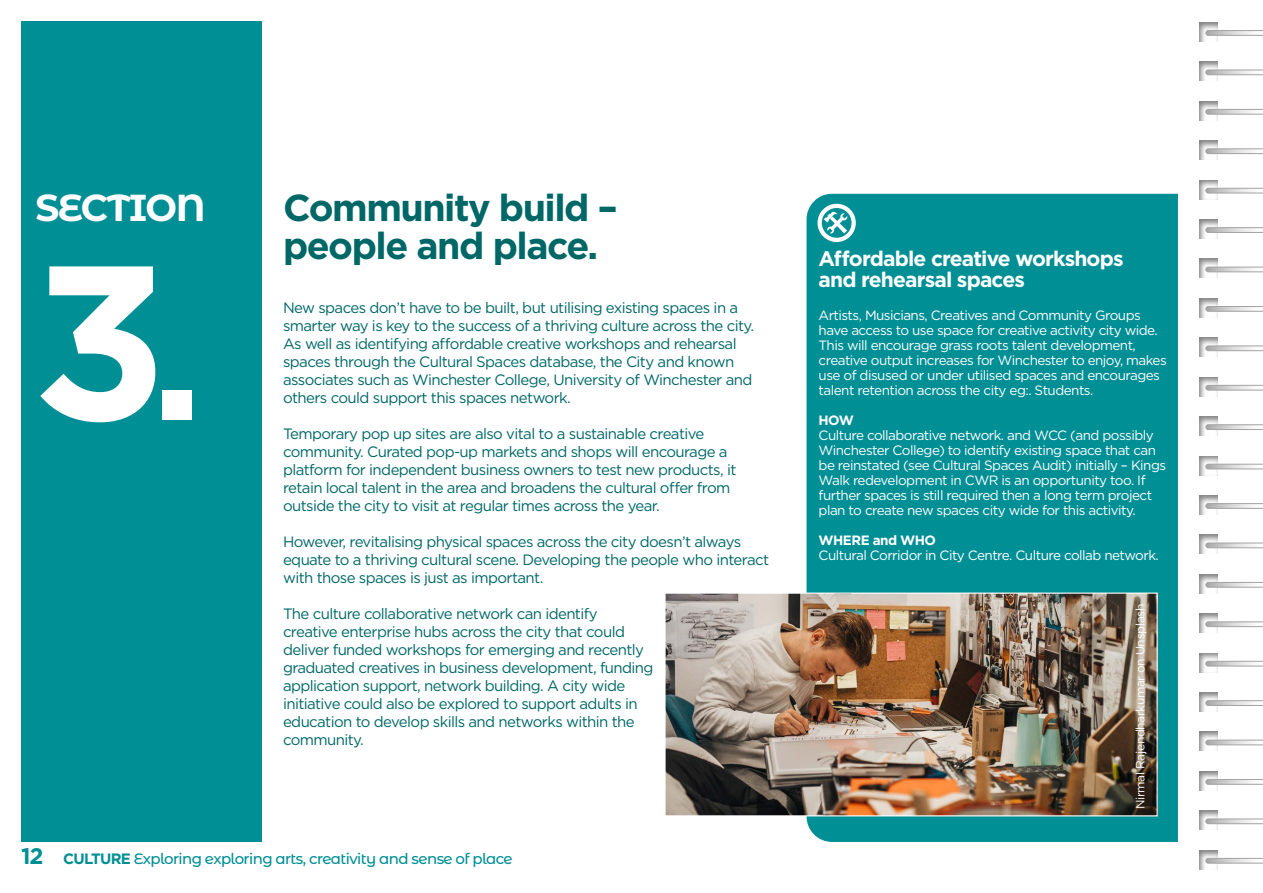
<style>
.page{position:relative;width:1263px;height:893px;background:#fff}
.page>*{position:absolute;margin:0;border:0;box-sizing:border-box;transform-origin:0 0}
.t1{font:700 219px "Gotham";color:#fff}
.t2{font:700 37.5px/37.5px "Gotham";letter-spacing:-.04em;color:#006767}
.t3{font:700 37.5px "Montserrat Alternates";letter-spacing:-.04em;color:#fff}
.t4{font:700 21px/21px "Gotham";letter-spacing:-.04em;color:#fff}
.t5{font:15px/18px "Gotham";letter-spacing:-.04em;color:#006767}
.t6{font:500 15px "Montserrat Alternates";letter-spacing:-.04em;color:#008f95}
.t7{font:13.5px/15px "Gotham";letter-spacing:-.04em;color:#fff}
.t8{font:700 13.5px "Gotham";letter-spacing:-.04em;color:#fff}
.t9{font:12px "Gotham";letter-spacing:-.03em;color:#fff}
.s1{font-size:184.5px}
.s2{font-family:"Gotham";font-weight:700;font-size:22.5px}
.s3{font-family:"Gotham";font-weight:700}
</style>
<div class="page">
<div style="left:21px;top:21px;width:241px;height:821px;background:#008f95"></div>
<div style="left:806px;top:194px;width:372px;height:648px;background:#008f95"></div>
<svg style="left:817px;top:204px;width:39px;height:38px"></svg>
<img style="left:666px;top:595px;width:490px;height:219px">
<div style="left:664px;top:593px;width:494px;height:223px;border:1px solid #fff"></div>
<div style="left:1186px;top:10px;width:47px;height:33px;background:#000;opacity:.5"></div>
<div style="left:1186px;top:50px;width:47px;height:33px;background:#000;opacity:.5"></div>
<div style="left:1186px;top:89px;width:47px;height:33px;background:#000;opacity:.5"></div>
<div style="left:1186px;top:128px;width:47px;height:33px;background:#000;opacity:.5"></div>
<div style="left:1186px;top:168px;width:47px;height:33px;background:#000;opacity:.5"></div>
<div style="left:1186px;top:207px;width:47px;height:33px;background:#000;opacity:.5"></div>
<div style="left:1186px;top:247px;width:47px;height:33px;background:#000;opacity:.5"></div>
<div style="left:1186px;top:286px;width:47px;height:33px;background:#000;opacity:.5"></div>
<div style="left:1186px;top:326px;width:47px;height:33px;background:#000;opacity:.5"></div>
<div style="left:1186px;top:365px;width:47px;height:33px;background:#000;opacity:.5"></div>
<div style="left:1186px;top:404px;width:47px;height:33px;background:#000;opacity:.5"></div>
<div style="left:1186px;top:444px;width:47px;height:33px;background:#000;opacity:.5"></div>
<div style="left:1186px;top:483px;width:47px;height:33px;background:#000;opacity:.5"></div>
<div style="left:1186px;top:523px;width:47px;height:33px;background:#000;opacity:.5"></div>
<div style="left:1186px;top:562px;width:47px;height:33px;background:#000;opacity:.5"></div>
<div style="left:1186px;top:601px;width:47px;height:33px;background:#000;opacity:.5"></div>
<div style="left:1186px;top:641px;width:47px;height:33px;background:#000;opacity:.5"></div>
<div style="left:1186px;top:680px;width:47px;height:33px;background:#000;opacity:.5"></div>
<div style="left:1186px;top:720px;width:47px;height:33px;background:#000;opacity:.5"></div>
<div style="left:1186px;top:759px;width:47px;height:33px;background:#000;opacity:.5"></div>
<div style="left:1186px;top:799px;width:47px;height:33px;background:#000;opacity:.5"></div>
<div style="left:1186px;top:838px;width:47px;height:33px;background:#000;opacity:.5"></div>
<svg style="left:1205px;top:30px;width:58px;height:6px"></svg>
<svg style="left:1205px;top:70px;width:58px;height:5px"></svg>
<svg style="left:1205px;top:109px;width:58px;height:6px"></svg>
<svg style="left:1205px;top:148px;width:58px;height:6px"></svg>
<svg style="left:1205px;top:188px;width:58px;height:5px"></svg>
<svg style="left:1205px;top:227px;width:58px;height:6px"></svg>
<svg style="left:1205px;top:267px;width:58px;height:5px"></svg>
<svg style="left:1205px;top:306px;width:58px;height:6px"></svg>
<svg style="left:1205px;top:346px;width:58px;height:5px"></svg>
<svg style="left:1205px;top:385px;width:58px;height:5px"></svg>
<svg style="left:1205px;top:424px;width:58px;height:6px"></svg>
<svg style="left:1205px;top:464px;width:58px;height:5px"></svg>
<svg style="left:1205px;top:503px;width:58px;height:6px"></svg>
<svg style="left:1205px;top:543px;width:58px;height:5px"></svg>
<svg style="left:1205px;top:582px;width:58px;height:6px"></svg>
<svg style="left:1205px;top:621px;width:58px;height:6px"></svg>
<svg style="left:1205px;top:661px;width:58px;height:5px"></svg>
<svg style="left:1205px;top:700px;width:58px;height:6px"></svg>
<svg style="left:1205px;top:740px;width:58px;height:5px"></svg>
<svg style="left:1205px;top:779px;width:58px;height:6px"></svg>
<svg style="left:1205px;top:819px;width:58px;height:5px"></svg>
<svg style="left:1205px;top:858px;width:58px;height:5px"></svg>
<h2 class="t3" style="left:35px;top:180px;width:172px">SECTION</h2>
<h2 class="t2" style="left:283px;top:189px;width:336px">Community build – people and place.</h2>
<p class="t5" style="left:283px;top:298px;width:473px">New spaces don’t have to be built, but utilising existing spaces in a smarter way is key to the success of a thriving culture across the city.<br>As well as identifying affordable creative workshops and rehearsal spaces through the Cultural Spaces database, the City and known associates such as Winchester College, University of Winchester and others could support this spaces network.</p>
<p class="t5" style="left:283px;top:424px;width:455px">Temporary pop up sites are also vital to a sustainable creative community. Curated pop-up markets and shops will encourage a platform for independent business owners to test new products, it retain local talent in the area and broadens the cultural offer from outside the city to visit at regular times across the year.</p>
<p class="t5" style="left:283px;top:532px;width:488px">However, revitalising physical spaces across the city doesn’t always equate to a thriving cultural scene. Developing the people who interact with those spaces is just as important.</p>
<p class="t5" style="left:283px;top:604px;width:372px">The culture collaborative network can identify creative enterprise hubs across the city that could deliver funded workshops for emerging and recently graduated creatives in business development, funding application support, network building. A city wide initiative could also be explored to support adults in education to develop skills and networks within the community.</p>
<h1 class="t1" style="left:32px;top:197px;width:173px">3<span class="s1">.</span></h1>
<p class="t6" style="left:21px;top:848px;width:493px"><span class="s2">12</span> <span class="s3">CULTURE</span> Exploring exploring arts, creativity and sense of place</p>
<h3 class="t4" style="left:819px;top:248px;width:306px">Affordable creative workshops and rehearsal spaces</h3>
<p class="t7" style="left:819px;top:307px;width:350px">Artists, Musicians, Creatives and Community Groups have access to use space for creative activity city wide.<br>This will encourage grass roots talent development, creative output increases for Winchester to enjoy, makes use of disused or under utilised spaces and encourages talent retention across the city eg:. Students.</p>
<p class="t8" style="left:819px;top:411px;width:37px">HOW</p>
<p class="t7" style="left:819px;top:427px;width:349px">Culture collaborative network. and WCC (and possibly Winchester College) to identify existing space that can be reinstated (see Cultural Spaces Audit) initially – Kings Walk redevelopment in CWR is an opportunity too. If further spaces is still required then a long term project plan to create new spaces city wide for this activity.</p>
<p class="t8" style="left:819px;top:531px;width:119px">WHERE and WHO</p>
<p class="t7" style="left:819px;top:547px;width:342px">Cultural Corridor in City Centre. Culture collab network.</p>
<p class="t9" style="left:1132px;top:809px;width:207px;rotate:-90deg">Nirmal Rajendharkumar on Unsplash</p>
</div>
